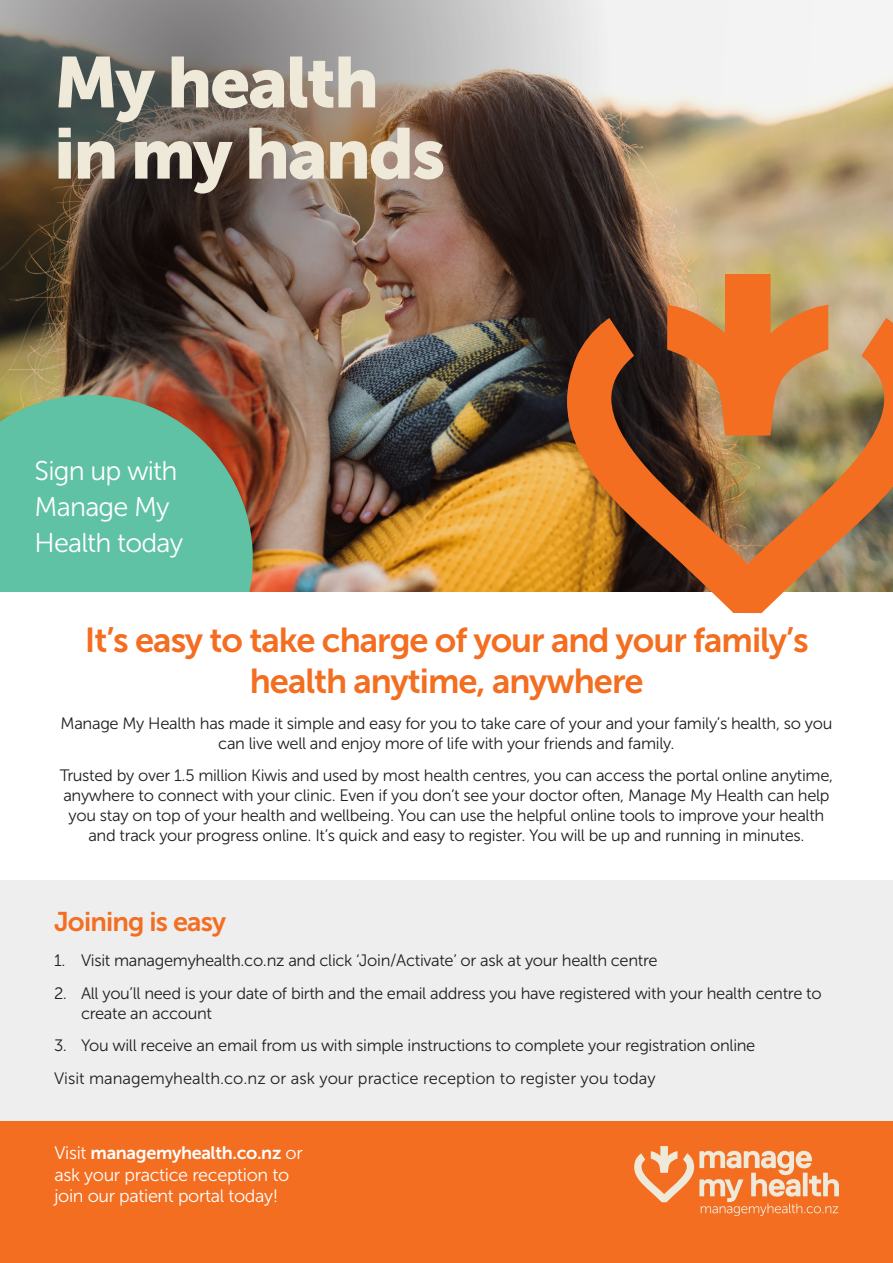
<style>
.page{position:relative;width:893px;height:1263px;background:#fff}
.page>*{position:absolute;margin:0;border:0;box-sizing:border-box;transform-origin:0 0}
.t1{font:71.25px "Museo Sans 900";letter-spacing:-.03em;color:#eee9d9}
.t2{font:34.5px/41.4px "Museo Sans 700";letter-spacing:-.03em;color:#f36e21;text-align:center}
.t3{font:27px/36px "Museo Sans 300";letter-spacing:-.03em;color:#fff}
.t4{font:27px "Museo Sans 700";letter-spacing:-.03em;color:#f36e21}
.t5{font:18px/21.6px "Museo Sans 300";letter-spacing:-.02em;color:#fff}
.t6{font:16.5px/19.8px "Museo Sans 300";letter-spacing:-.02em;color:#231f20;text-align:center}
.t7{font:16.5px "Museo Sans 300";color:#231f20}
.s1{font-family:"Museo Sans 700"}
</style>
<div class="page">
<div style="left:0;top:880px;width:893px;height:242px;background:#eeeeef"></div>
<div style="left:0;top:1122px;width:893px;height:141px;background:#f36e21"></div>
<img style="left:256px;top:0;width:637px;height:592px">
<img style="left:567px;top:318px;width:326px;height:295px">
<svg style="left:667px;top:274px;width:161px;height:161px;background:#cc7c40"></svg>
<svg style="left:634px;top:1146px;width:205px;height:70px"></svg>
<img style="left:0;top:0;width:611px;height:487px">
<svg style="left:0;top:387px;width:256px;height:205px;background:#69ae8f"></svg>
<p class="t1" style="left:54px;top:42px;width:327px">My health</p>
<p class="t1" style="left:54px;top:113px;width:393px">in my hands</p>
<p class="t3" style="left:35px;top:453px;width:150px">Sign up with<br>Manage My<br>Health today</p>
<p class="t2" style="left:85px;top:619px;width:725px">It’s easy to take charge of your and your family’s health anytime, anywhere</p>
<p class="t6" style="left:61px;top:713px;width:773px">Manage My Health has made it simple and easy for you to take care of your and your family’s health, so you can live well and enjoy more of life with your friends and family.</p>
<p class="t6" style="left:60px;top:766px;width:775px">Trusted by over 1.5 million Kiwis and used by most health centres, you can access the portal online anytime, anywhere to connect with your clinic. Even if you don’t see your doctor often, Manage My Health can help you stay on top of your health and wellbeing. You can use the helpful online tools to improve your health and track your progress online. It’s quick and easy to register. You will be up and running in minutes.</p>
<p class="t4" style="left:54px;top:907px;width:174px">Joining is easy</p>
<p class="t6" style="left:54px;top:951px;width:605px">1. Visit managemyhealth.co.nz and click ‘Join/Activate’ or ask at your health centre</p>
<p class="t6" style="left:81px;top:983px;width:742px;text-align:left;text-indent:-27px">2. All you’ll need is your date of birth and the email address you have registered with your health centre to create an account</p>
<p class="t6" style="left:54px;top:1036px;width:703px">3. You will receive an email from us with simple instructions to complete your registration online</p>
<p class="t7" style="left:54px;top:1069px;width:603px">Visit managemyhealth.co.nz or ask your practice reception to register you today</p>
<p class="t5" style="left:54px;top:1142px;width:250px">Visit <span class="s1">managemyhealth.co.nz</span> or ask your practice reception to join our patient portal today!</p>
</div>
